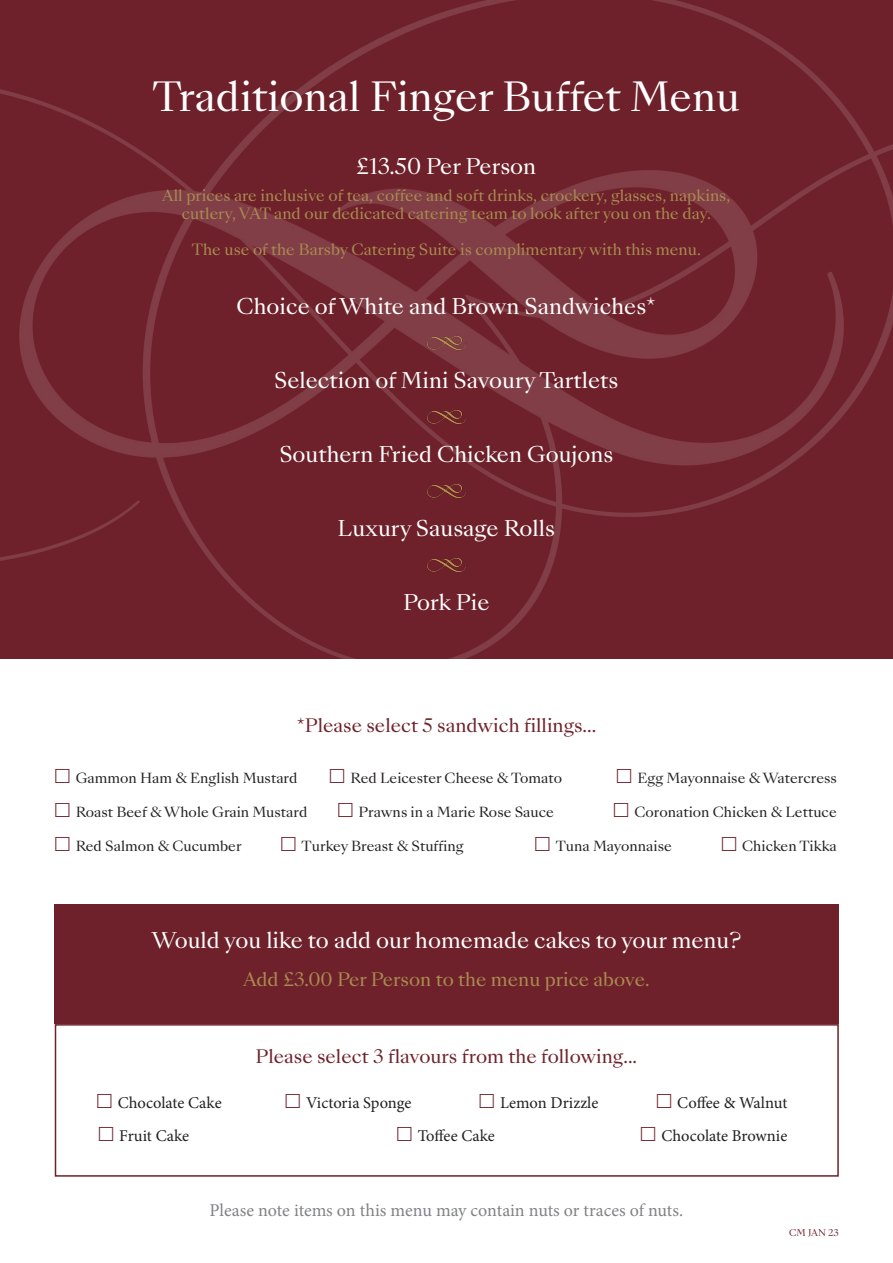
<style>
.page{position:relative;width:893px;height:1263px;background:#fff}
.page>*{position:absolute;margin:0;border:0;box-sizing:border-box;transform-origin:0 0}
.t1{font:39px "Sang Bleu Kingdom";color:#fff}
.t2{font:21px "Sang Bleu Kingdom";color:#fff}
.t3{font:18px "Sang Bleu Kingdom";color:#6e212a}
.t4{font:18px "Minion Pro";letter-spacing:-.005em;color:#808285}
.t5{font:18px "Sang Bleu Kingdom";color:#aa8c51}
.t6{font:16.5px "Minion Pro";color:#231f20}
.t7{font:15px "Sang Bleu Kingdom";color:#aa8c51}
.t8{font:13.5px "Sang Bleu Kingdom";color:#231f20}
.t9{font:9px "Sang Bleu Kingdom";color:#6e1f29}
</style>
<div class="page">
<img style="left:0;top:0;width:893px;height:659px">
<div style="left:55px;top:904px;width:784px;height:120px;background:#6e212a"></div>
<div style="left:55px;top:1024px;width:784px;height:153px;border:2px solid #6e212a"></div>
<img style="left:426px;top:336px;width:40px;height:15px">
<img style="left:426px;top:410px;width:40px;height:15px">
<img style="left:426px;top:484px;width:40px;height:15px">
<img style="left:426px;top:558px;width:40px;height:15px">
<p class="t1" style="left:153px;top:70px;width:589px">Traditional Finger Buffet Menu</p>
<p class="t2" style="left:356px;top:152px;width:181px">£13.50 Per Person</p>
<p class="t7" style="left:162px;top:185px;width:569px">All prices are inclusive of tea, coffee and soft drinks, crockery, glasses, napkins,</p>
<p class="t7" style="left:182px;top:203px;width:531px">cutlery, VAT and our dedicated catering team to look after you on the day.</p>
<p class="t7" style="left:192px;top:239px;width:511px">The use of the Barsby Catering Suite is complimentary with this menu.</p>
<p class="t2" style="left:237px;top:292px;width:421px">Choice of White and Brown Sandwiches*</p>
<p class="t2" style="left:274px;top:366px;width:346px">Selection of Mini Savoury Tartlets</p>
<p class="t2" style="left:279px;top:440px;width:335px">Southern Fried Chicken Goujons</p>
<p class="t2" style="left:338px;top:514px;width:219px">Luxury Sausage Rolls</p>
<p class="t2" style="left:403px;top:587px;width:88px">Pork Pie</p>
<p class="t3" style="left:296px;top:713px;width:301px">*Please select 5 sandwich fillings...</p>
<p class="t8" style="left:76px;top:768px;width:223px">Gammon Ham &amp; English Mustard</p>
<p class="t8" style="left:351px;top:768px;width:213px">Red Leicester Cheese &amp; Tomato</p>
<p class="t8" style="left:637px;top:768px;width:201px">Egg Mayonnaise &amp; Watercress</p>
<p class="t8" style="left:76px;top:802px;width:233px">Roast Beef &amp; Whole Grain Mustard</p>
<p class="t8" style="left:359px;top:802px;width:197px">Prawns in a Marie Rose Sauce</p>
<p class="t8" style="left:634px;top:802px;width:204px">Coronation Chicken &amp; Lettuce</p>
<p class="t8" style="left:76px;top:837px;width:167px">Red Salmon &amp; Cucumber</p>
<p class="t8" style="left:302px;top:837px;width:164px">Turkey Breast &amp; Stuffing</p>
<p class="t8" style="left:556px;top:837px;width:118px">Tuna Mayonnaise</p>
<p class="t8" style="left:742px;top:837px;width:96px">Chicken Tikka</p>
<p class="t2" style="left:152px;top:926px;width:591px">Would you like to add our homemade cakes to your menu?</p>
<p class="t5" style="left:243px;top:967px;width:408px">Add £3.00 Per Person to the menu price above.</p>
<p class="t3" style="left:255px;top:1044px;width:383px">Please select 3 flavours from the following...</p>
<p class="t6" style="left:118px;top:1092px;width:105px">Chocolate Cake</p>
<p class="t6" style="left:306px;top:1092px;width:107px">Victoria Sponge</p>
<p class="t6" style="left:500px;top:1092px;width:100px">Lemon Drizzle</p>
<p class="t6" style="left:677px;top:1092px;width:112px">Coffee &amp; Walnut</p>
<p class="t6" style="left:119px;top:1124px;width:72px">Fruit Cake</p>
<p class="t6" style="left:418px;top:1124px;width:79px">Toffee Cake</p>
<p class="t6" style="left:661px;top:1124px;width:127px">Chocolate Brownie</p>
<p class="t4" style="left:209px;top:1198px;width:475px">Please note items on this menu may contain nuts or traces of nuts.</p>
<p class="t9" style="left:789px;top:1226px;width:51px">CM JAN 23</p>
</div>
